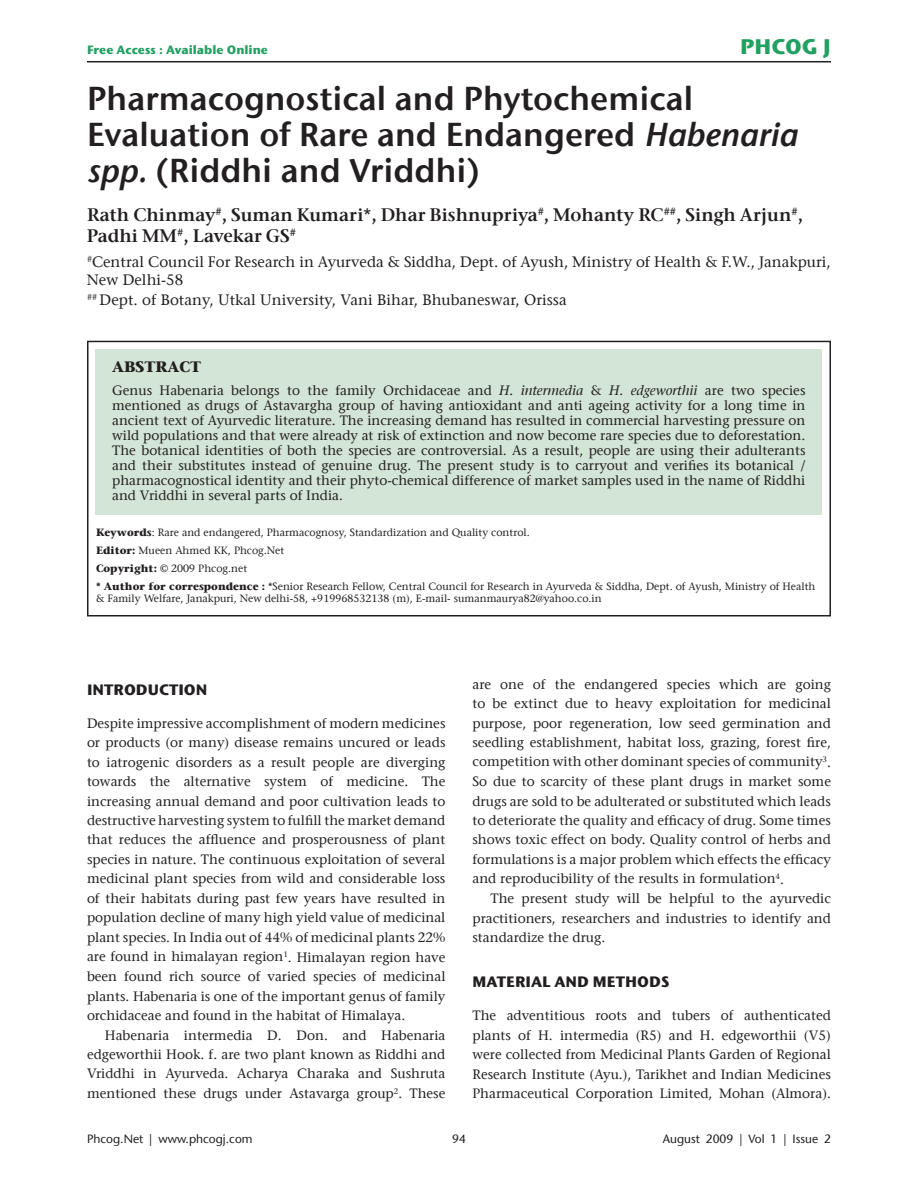
<style>
.page{position:relative;width:918px;height:1188px;background:#fff}
.page>*{position:absolute;margin:0;border:0;box-sizing:border-box;transform-origin:0 0}
.t1{font:33px/36px "Stone Sans ITC Semi";color:#231f20}
.t2{font:700 21px "Stone Sans ITC";color:#20a161}
.t3{font:18px/21px "Stone Serif ITC Semi";color:#231f20}
.t4{font:15px/18px "Stone Serif LT";color:#231f20}
.t5{font:700 15px "Stone Sans ITC";color:#231f20}
.t6{font:700 15px "Stone Serif LT";color:#231f20}
.t7{font:13.5px/15px "Stone Serif LT";color:#231f20;text-align:justify}
.t8{font:12px "Stone Sans LT";color:#231f20}
.t9{font:700 12px "Stone Sans ITC";color:#20a161}
.t10{font:10.5px/18px "Stone Serif LT";color:#231f20}
.s1{font-family:"Stone Sans LT";font-weight:600;font-style:italic}
.s2{font-style:italic}
.s3{font-weight:700}
</style>
<div class="page">
<hr style="left:87px;top:61px;width:744px;height:1px;background:#231f20">
<div style="left:87px;top:341px;width:744px;height:275px;border:2px solid #231f20"></div>
<div style="left:96px;top:349px;width:726px;height:166px;background:#d3e5d6"></div>
<p class="t9" style="left:87px;top:42px;width:182px">Free Access : Available Online</p>
<p class="t2" style="left:740px;top:33px;width:92px">PHCOG J</p>
<p class="t1" style="left:87px;top:80px;width:712px">Pharmacognostical and Phytochemical<br>Evaluation of Rare and Endangered <span class="s1">Habenaria spp.</span> (Riddhi and Vriddhi)</p>
<p class="t3" style="left:87px;top:204px;width:718px">Rath Chinmay<sup>#</sup>, Suman Kumari*, Dhar Bishnupriya<sup>#</sup>, Mohanty RC<sup>##</sup>, Singh Arjun<sup>#</sup>,<br>Padhi MM<sup>#</sup>, Lavekar GS<sup>#</sup></p>
<p class="t4" style="left:87px;top:253px;width:745px"><sup>#</sup>Central Council For Research in Ayurveda &amp; Siddha, Dept. of Ayush, Ministry of Health &amp; F.W., Janakpuri,<br>New Delhi-58</p>
<p class="t4" style="left:87px;top:291px;width:481px"><sup>##</sup> Dept. of Botany, Utkal University, Vani Bihar, Bhubaneswar, Orissa</p>
<p class="t6" style="left:112px;top:358px;width:91px">ABSTRACT</p>
<p class="t7" style="left:112px;top:383px;width:695px">Genus Habenaria belongs to the family Orchidaceae and <span class="s2">H. intermedia</span> &amp; <span class="s2">H. edgeworthii</span> are two species mentioned as drugs of Astavargha group of having antioxidant and anti ageing activity for a long time in ancient text of Ayurvedic literature. The increasing demand has resulted in commercial harvesting pressure on wild populations and that were already at risk of extinction and now become rare species due to deforestation.<br>The botanical identities of both the species are controversial. As a result, people are using their adulterants and their substitutes instead of genuine drug. The present study is to carryout and verifies its botanical / pharmacognostical identity and their phyto-chemical difference of market samples used in the name of Riddhi and Vriddhi in several parts of India.</p>
<p class="t10" style="left:96px;top:524px;width:721px"><span class="s3">Keywords</span>: Rare and endangered, Pharmacognosy, Standardization and Quality control.<br><span class="s3">Editor:</span> Mueen Ahmed KK, Phcog.Net<br><span class="s3">Copyright:</span> © 2009 Phcog.net<br><span class="s3">* Author for correspondence :</span> *Senior Research Fellow, Central Council for Research in Ayurveda &amp; Siddha, Dept. of Ayush, Ministry of Health</p>
<p class="t10" style="left:96px;top:590px;width:507px">&amp; Family Welfare, Janakpuri, New delhi-58, +919968532138 (m), E-mail- sumanmaurya82@yahoo.co.in</p>
<p class="t5" style="left:87px;top:680px;width:122px">INTRODUCTION</p>
<p class="t7" style="left:87px;top:715px;width:360px">Despite impressive accomplishment of modern medicines</p>
<p class="t7" style="left:87px;top:735px;width:360px">or products (or many) disease remains uncured or leads</p>
<p class="t7" style="left:87px;top:754px;width:360px">to iatrogenic disorders as a result people are diverging</p>
<p class="t7" style="left:87px;top:774px;width:360px">towards the alternative system of medicine. The</p>
<p class="t7" style="left:87px;top:793px;width:360px">increasing annual demand and poor cultivation leads to</p>
<p class="t7" style="left:87px;top:813px;width:360px">destructive harvesting system to fulfill the market demand</p>
<p class="t7" style="left:87px;top:832px;width:360px">that reduces the affluence and prosperousness of plant</p>
<p class="t7" style="left:87px;top:852px;width:360px">species in nature. The continuous exploitation of several</p>
<p class="t7" style="left:87px;top:871px;width:360px">medicinal plant species from wild and considerable loss</p>
<p class="t7" style="left:87px;top:891px;width:360px">of their habitats during past few years have resulted in</p>
<p class="t7" style="left:87px;top:910px;width:360px">population decline of many high yield value of medicinal</p>
<p class="t7" style="left:87px;top:930px;width:360px">plant species. In India out of 44% of medicinal plants 22%</p>
<p class="t7" style="left:87px;top:949px;width:360px">are found in himalayan region<sup>1</sup>. Himalayan region have</p>
<p class="t7" style="left:87px;top:969px;width:360px">been found rich source of varied species of medicinal</p>
<p class="t7" style="left:87px;top:988px;width:360px">plants. Habenaria is one of the important genus of family</p>
<p class="t7" style="left:87px;top:1008px;width:320px">orchidaceae and found in the habitat of Himalaya.</p>
<p class="t7" style="left:105px;top:1027px;width:342px">Habenaria intermedia D. Don. and Habenaria</p>
<p class="t7" style="left:87px;top:1047px;width:360px">edgeworthii Hook. f. are two plant known as Riddhi and</p>
<p class="t7" style="left:87px;top:1066px;width:360px">Vriddhi in Ayurveda. Acharya Charaka and Sushruta</p>
<p class="t7" style="left:87px;top:1086px;width:360px">mentioned these drugs under Astavarga group<sup>2</sup>. These</p>
<p class="t7" style="left:472px;top:676px;width:360px">are one of the endangered species which are going</p>
<p class="t7" style="left:472px;top:696px;width:360px">to be extinct due to heavy exploitation for medicinal</p>
<p class="t7" style="left:472px;top:715px;width:360px">purpose, poor regeneration, low seed germination and</p>
<p class="t7" style="left:472px;top:735px;width:360px">seedling establishment, habitat loss, grazing, forest fire,</p>
<p class="t7" style="left:472px;top:754px;width:360px">competition with other dominant species of community<sup>3</sup>.</p>
<p class="t7" style="left:472px;top:774px;width:360px">So due to scarcity of these plant drugs in market some</p>
<p class="t7" style="left:472px;top:793px;width:360px">drugs are sold to be adulterated or substituted which leads</p>
<p class="t7" style="left:472px;top:813px;width:360px">to deteriorate the quality and efficacy of drug. Some times</p>
<p class="t7" style="left:472px;top:832px;width:360px">shows toxic effect on body. Quality control of herbs and</p>
<p class="t7" style="left:472px;top:852px;width:360px">formulations is a major problem which effects the efficacy</p>
<p class="t7" style="left:472px;top:871px;width:313px">and reproducibility of the results in formulation<sup>4</sup>.</p>
<p class="t7" style="left:490px;top:891px;width:342px">The present study will be helpful to the ayurvedic</p>
<p class="t7" style="left:473px;top:910px;width:360px">practitioners, researchers and industries to identify and</p>
<p class="t7" style="left:473px;top:930px;width:134px">standardize the drug.</p>
<p class="t5" style="left:472px;top:972px;width:199px">MATERIAL AND METHODS</p>
<p class="t7" style="left:472px;top:1006px;width:360px;line-height:19.5px">The adventitious roots and tubers of authenticated plants of H. intermedia (R5) and H. edgeworthii (V5) were collected from Medicinal Plants Garden of Regional Research Institute (Ayu.), Tarikhet and Indian Medicines Pharmaceutical Corporation Limited, Mohan (Almora).</p>
<p class="t8" style="left:87px;top:1132px;width:167px">Phcog.Net | www.phcogj.com</p>
<p class="t8" style="left:452px;top:1132px;width:15px">94</p>
<p class="t8" style="left:663px;top:1132px;width:170px">August 2009 | Vol 1 | Issue 2</p>
</div>
